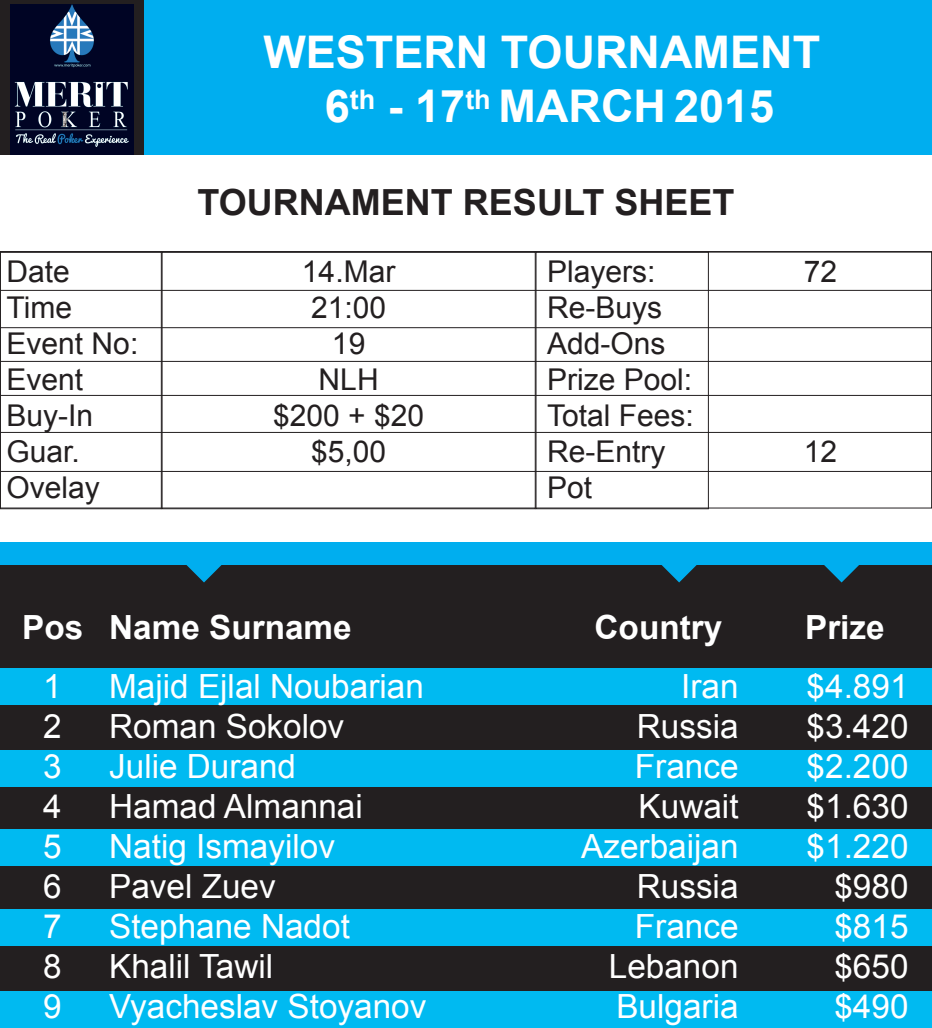
<style>
.page{position:relative;width:932px;height:1028px;background:#fff}
.page>*{position:absolute;margin:0;border:0;box-sizing:border-box;transform-origin:0 0}
.t1{font:700 45px/54px "Arial";color:#fff;text-align:center}
.t2{font:700 36px "Arial";color:#231f20}
.t3{font:33.3px/39.9px "Arial";color:#fff;text-align:right}
.t4{font:700 33.3px "Arial";color:#fff}
.t5{font:30px/36px "Arial";color:#231f20}
</style>
<div class="page">
<div style="left:0;top:542px;width:932px;height:24px;background:#00aeef"></div>
<div style="left:0;top:0;width:932px;height:155px;background:#00aeef"></div>
<div style="left:0;top:0;width:144px;height:155px;background:#231f20"></div>
<img style="left:10px;top:5px;width:124px;height:150px">
<div style="left:0;top:252px;width:932px;height:76px;border:1px solid #231f20"></div>
<div style="left:0;top:252px;width:932px;height:39px;border:1px solid #231f20"></div>
<div style="left:0;top:252px;width:162px;height:257px;border:1px solid #231f20"></div>
<div style="left:162px;top:252px;width:374px;height:257px;border:1px solid #231f20"></div>
<div style="left:536px;top:252px;width:173px;height:257px;border:1px solid #231f20"></div>
<div style="left:0;top:565px;width:932px;height:463px;background:#231f20"></div>
<div style="left:0;top:668px;width:932px;height:37px;background:#00baf1"></div>
<div style="left:0;top:750px;width:932px;height:37px;background:#00baf1"></div>
<div style="left:0;top:829px;width:932px;height:37px;background:#00baf1"></div>
<div style="left:0;top:908px;width:932px;height:37px;background:#00baf1"></div>
<div style="left:0;top:991px;width:932px;height:37px;background:#00baf1"></div>
<svg style="left:186px;top:565px;width:36px;height:17px"></svg>
<svg style="left:824px;top:565px;width:35px;height:17px"></svg>
<svg style="left:661px;top:565px;width:36px;height:17px"></svg>
<h1 class="t1" style="left:263px;top:27px;width:558px">WESTERN TOURNAMENT<br>6<sup>th</sup> - 17<sup>th</sup> MARCH 2015</h1>
<p class="t2" style="left:198px;top:178px;width:538px">TOURNAMENT RESULT SHEET</p>
<p class="t5" style="left:7px;top:254px;width:133px">Date<br>Time<br>Event No:<br>Event<br>Buy-In<br>Guar.<br>Ovelay</p>
<p class="t5" style="left:273px;top:254px;width:152px;text-align:center">14.Mar<br>21:00<br>19<br>NLH<br>$200 + $20 $5,00</p>
<p class="t5" style="left:804px;top:254px;width:35px">72</p>
<p class="t5" style="left:547px;top:254px;width:148px">Players:<br>Re-Buys<br>Add-Ons<br>Prize Pool:<br>Total Fees:<br>Re-Entry<br>Pot</p>
<p class="t5" style="left:804px;top:434px;width:35px">12</p>
<p class="t4" style="left:22px;top:605px;width:331px">Pos Name Surname</p>
<p class="t3" style="left:43px;top:667px;width:20px;text-align:justify">1<br>2<br>3<br>4<br>5<br>6<br>7<br>8<br>9</p>
<p class="t3" style="left:109px;top:667px;width:319px;text-align:left">Majid Ejlal Noubarian<br>Roman Sokolov<br>Julie Durand<br>Hamad Almannai<br>Natig Ismayilov<br>Pavel Zuev<br>Stephane Nadot<br>Khalil Tawil<br>Vyacheslav Stoyanov</p>
<p class="t4" style="left:594px;top:605px;width:129px">Country</p>
<p class="t3" style="left:581px;top:667px;width:159px">Iran<br>Russia<br>France<br>Kuwait<br>Azerbaijan<br>Russia<br>France<br>Lebanon<br>Bulgaria</p>
<p class="t4" style="left:805px;top:605px;width:81px">Prize</p>
<p class="t3" style="left:806px;top:667px;width:103px">$4.891 $3.420 $2.200 $1.630 $1.220 $980 $815 $650 $490</p>
</div>
